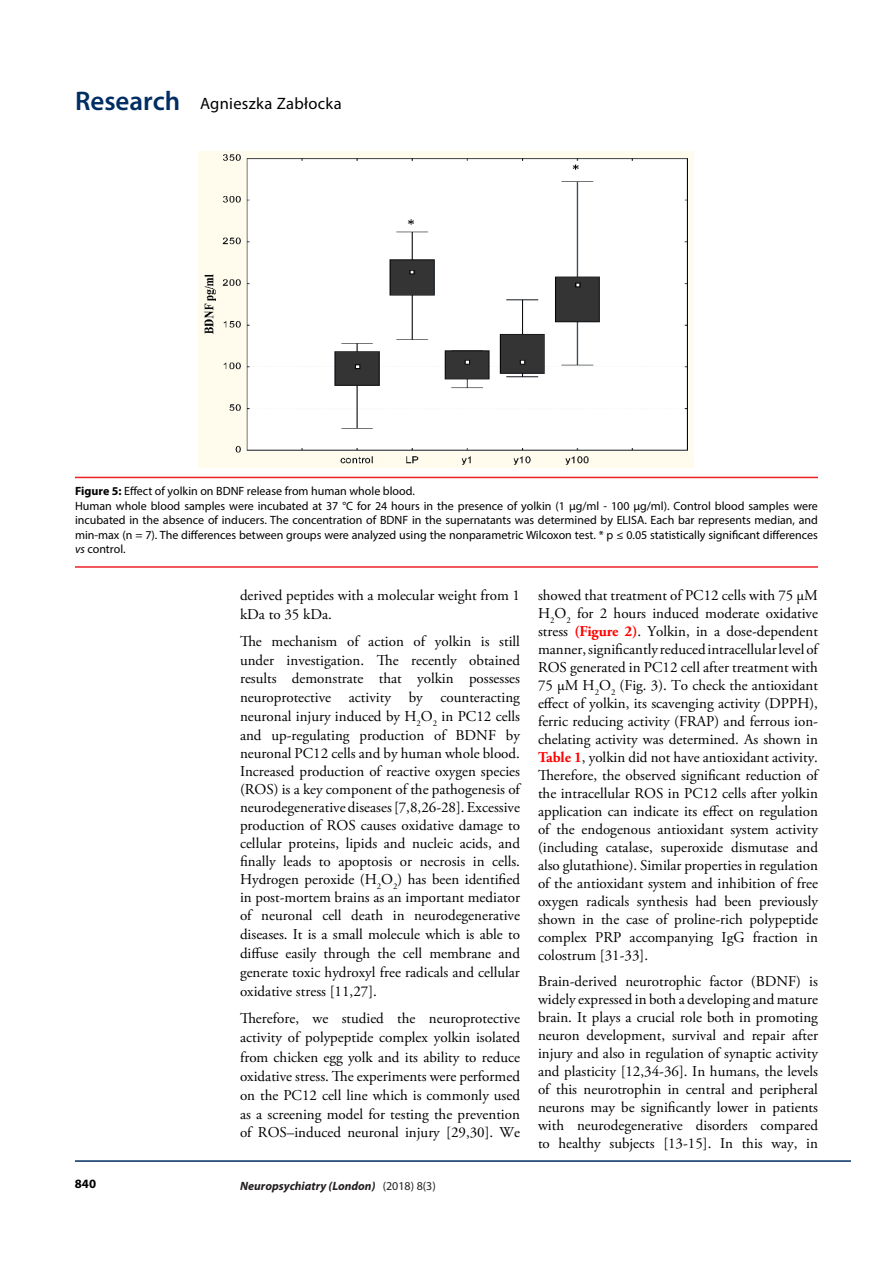
<style>
.page{position:relative;width:893px;height:1263px;background:#fff}
.page>*{position:absolute;margin:0;border:0;box-sizing:border-box;transform-origin:0 0}
.t1{font:16.5px "Myriad Pro";letter-spacing:.02em;color:#000}
.t2{font:15px/18px "Adobe Garamond Pro";color:#000;text-align:justify}
.t3{font:700 12.75px "Myriad Pro";color:#000}
.t4{font:12px/14.4px "Myriad Pro";color:#000}
.t5{font:italic 700 12px "Myriad Pro";color:#231f20}
.s1{font-weight:600;font-size:27px;color:#002d62}
.s2{font-weight:700}
.s3{font-style:italic}
.s4{font-weight:400;font-style:normal}
.s5{font-weight:700;color:#f00}
</style>
<div class="page">
<hr style="left:75px;top:1160px;width:776px;height:2px;background:#002d62">
<img style="left:198px;top:151px;width:496px;height:317px">
<hr style="left:75px;top:477px;width:743px;height:1px;background:#ed2124">
<hr style="left:75px;top:566px;width:743px;height:2px;background:#ed2124">
<p class="t1" style="left:75px;top:93px;width:268px"><span class="s1">Research</span> Agnieszka Zabłocka</p>
<p class="t4" style="left:75px;top:484px;width:744px"><span class="s2">Figure 5:</span> Effect of yolkin on BDNF release from human whole blood.<br>Human whole blood samples were incubated at 37 °C for 24 hours in the presence of yolkin (1 μg/ml - 100 μg/ml). Control blood samples were incubated in the absence of inducers. The concentration of BDNF in the supernatants was determined by ELISA. Each bar represents median, and min-max (n = 7). The differences between groups were analyzed using the nonparametric Wilcoxon test. * p ≤ 0.05 statistically significant differences <span class="s3">vs</span> control.</p>
<p class="t2" style="left:240px;top:586px;width:281px;line-height:18.8px">derived peptides with a molecular weight from 1 kDa to 35 kDa.</p>
<p class="t2" style="left:240px;top:632px;width:281px;line-height:18.5px">The mechanism of action of yolkin is still under investigation. The recently obtained results demonstrate that yolkin possesses neuroprotective activity by counteracting neuronal injury induced by H<sub>2</sub>O<sub>2</sub> in PC12 cells and up-regulating production of BDNF by neuronal PC12 cells and by human whole blood.<br>Increased production of reactive oxygen species (ROS) is a key component of the pathogenesis of neurodegenerative diseases [7,8,26-28]. Excessive production of ROS causes oxidative damage to cellular proteins, lipids and nucleic acids, and finally leads to apoptosis or necrosis in cells.<br>Hydrogen peroxide (H<sub>2</sub>O<sub>2</sub>) has been identified in post-mortem brains as an important mediator of neuronal cell death in neurodegenerative diseases. It is a small molecule which is able to diffuse easily through the cell membrane and generate toxic hydroxyl free radicals and cellular oxidative stress [11,27].</p>
<p class="t2" style="left:240px;top:1010px;width:281px;line-height:18.9px">Therefore, we studied the neuroprotective activity of polypeptide complex yolkin isolated from chicken egg yolk and its ability to reduce oxidative stress. The experiments were performed on the PC12 cell line which is commonly used as a screening model for testing the prevention of ROS–induced neuronal injury [29,30]. We</p>
<p class="t3" style="left:75px;top:1176px;width:23px">840</p>
<p class="t5" style="left:240px;top:1178px;width:197px">Neuropsychiatry (London) <span class="s4">(2018) 8(3)</span></p>
<p class="t2" style="left:538px;top:587px;width:281px">showed that treatment of PC12 cells with 75 µM H<sub>2</sub>O<sub>2</sub> for 2 hours induced moderate oxidative stress <span class="s5">(Figure 2)</span>. Yolkin, in a dose-dependent manner, significantly reduced intracellular level of ROS generated in PC12 cell after treatment with 75 µM H<sub>2</sub>O<sub>2</sub> (Fig. 3). To check the antioxidant effect of yolkin, its scavenging activity (DPPH), ferric reducing activity (FRAP) and ferrous ion&shy;chelating activity was determined. As shown in <span class="s5">Table 1</span>, yolkin did not have antioxidant activity.<br>Therefore, the observed significant reduction of the intracellular ROS in PC12 cells after yolkin application can indicate its effect on regulation of the endogenous antioxidant system activity (including catalase, superoxide dismutase and also glutathione). Similar properties in regulation of the antioxidant system and inhibition of free oxygen radicals synthesis had been previously shown in the case of proline-rich polypeptide complex PRP accompanying IgG fraction in colostrum [31-33].</p>
<p class="t2" style="left:538px;top:973px;width:281px">Brain-derived neurotrophic factor (BDNF) is widely expressed in both a developing and mature brain. It plays a crucial role both in promoting neuron development, survival and repair after injury and also in regulation of synaptic activity and plasticity [12,34-36]. In humans, the levels of this neurotrophin in central and peripheral neurons may be significantly lower in patients with neurodegenerative disorders compared to healthy subjects [13-15]. In this way, in</p>
</div>
